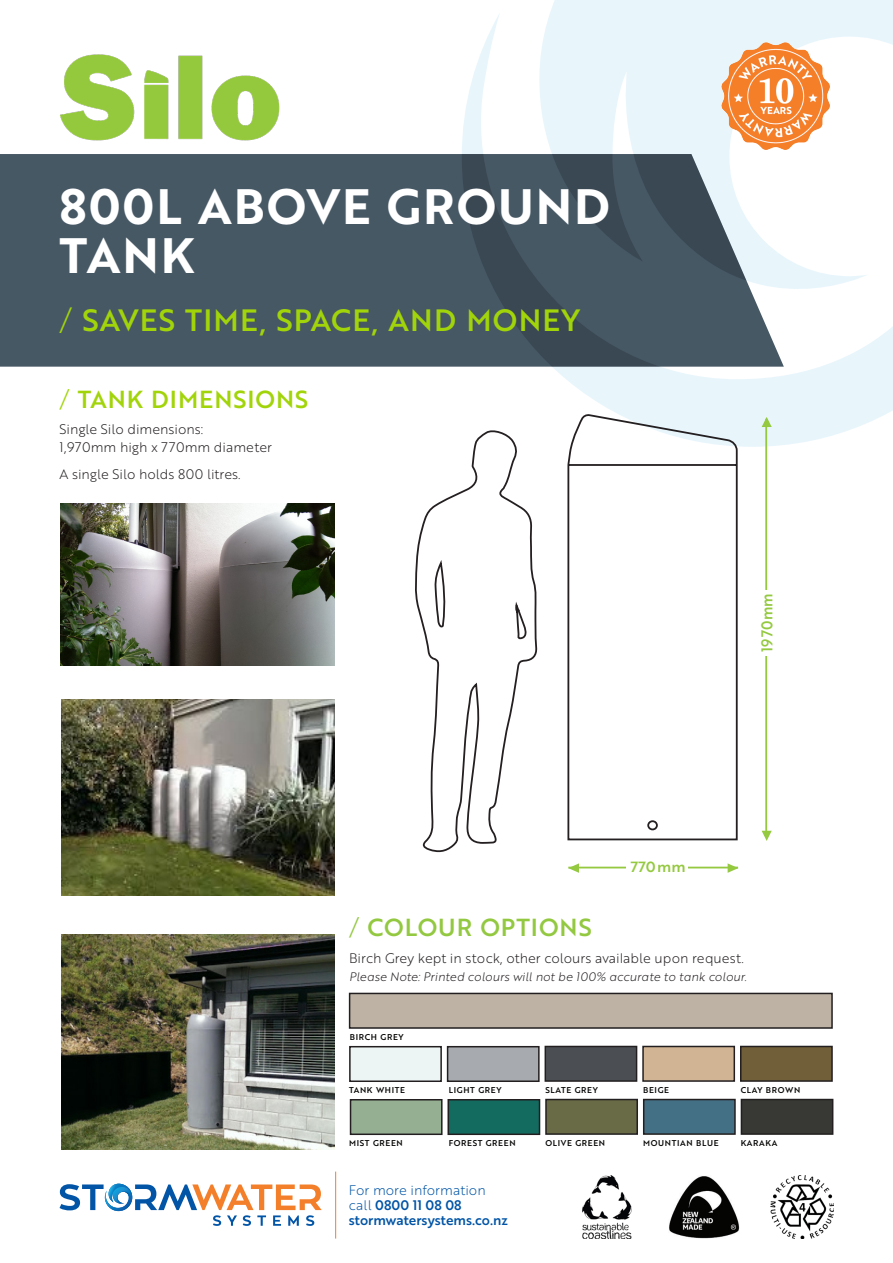
<style>
.page{position:relative;width:893px;height:1263px;background:#fff}
.page>*{position:absolute;margin:0;border:0;box-sizing:border-box;transform-origin:0 0}
.t1{font:48.3px/48.3px "Brother 1816 Bold";letter-spacing:.04em;color:#fff}
.t2{font:30px "Brother 1816 Medium";letter-spacing:.04em;color:#a2d40a}
.t3{font:24px "Brother 1816 Medium";letter-spacing:.04em;color:#a2d40a}
.t4{font:24px "Brother 1816 Medium";letter-spacing:.04em;color:#93c841}
.t5{font:15.3px "Brother 1816 Medium";color:#94c940;scale:.94 1}
.t6{font:14.4px "Brother 1816 Medium";color:#94c940;scale:1.06 1}
.t7{font:13.5px/18px "Brother 1816 Light";color:#231f20}
.t8{font:13.5px "Brother 1816 Medium";color:#0154a6}
.t9{font:13.5px "Brother 1816 Light";color:#0154a6}
.t10{font:12px "Brother 1816 Light Italic";color:#231f20}
.t11{font:8.25px "Brother 1816 Medium";letter-spacing:.08em;color:#040503}
.s1{font-family:"Brother 1816 Light"}
</style>
<div class="page">
<svg style="left:462px;top:0;width:431px;height:447px;fill:#e8f6fc"></svg>
<div style="left:0;top:154px;width:460px;height:213px;background:#475865"></div>
<svg style="left:460px;top:154px;width:324px;height:213px;background:#5c6a75"></svg>
<img style="left:716px;top:42px;width:117px;height:107px">
<svg style="left:60px;top:1184px;width:262px;height:42px"></svg>
<hr style="left:335px;top:1171px;width:1px;height:67px;background:#f47f2a">
<img style="left:60px;top:54px;width:220px;height:87px">
<hr style="left:568px;top:867px;width:170px;height:1px;background:#94c940">
<svg style="left:415px;top:412px;width:324px;height:441px"></svg>
<hr style="left:765px;top:419px;width:2px;height:413px;background:#94c940">
<svg style="left:762px;top:417px;width:10px;height:10px"></svg>
<svg style="left:762px;top:831px;width:10px;height:10px"></svg>
<svg style="left:728px;top:863px;width:10px;height:10px"></svg>
<svg style="left:568px;top:863px;width:11px;height:10px"></svg>
<div style="left:626px;top:859px;width:62px;height:18px;background:#fff"></div>
<div style="left:759px;top:590px;width:17px;height:65px;background:#fff"></div>
<div style="left:350px;top:1047px;width:91px;height:34px;background:#edf4f4"></div>
<div style="left:349px;top:1046px;width:93px;height:36px;border:2px solid #231f20"></div>
<div style="left:448px;top:1047px;width:91px;height:34px;background:#a7aaae"></div>
<div style="left:447px;top:1046px;width:93px;height:36px;border:2px solid #231f20"></div>
<div style="left:545px;top:1046px;width:92px;height:35px;background:#4b4f54"></div>
<div style="left:545px;top:1046px;width:92px;height:36px;border:2px solid #231f20"></div>
<div style="left:643px;top:1046px;width:91px;height:35px;background:#d1b494"></div>
<div style="left:642px;top:1046px;width:93px;height:36px;border:2px solid #231f20"></div>
<div style="left:351px;top:1100px;width:91px;height:34px;background:#95af93"></div>
<div style="left:350px;top:1099px;width:93px;height:36px;border:2px solid #231f20"></div>
<div style="left:448px;top:1100px;width:91px;height:34px;background:#136a5e"></div>
<div style="left:447px;top:1099px;width:93px;height:36px;border:2px solid #231f20"></div>
<div style="left:546px;top:1099px;width:91px;height:35px;background:#696b46"></div>
<div style="left:545px;top:1099px;width:93px;height:36px;border:2px solid #231f20"></div>
<div style="left:644px;top:1099px;width:91px;height:35px;background:#447086"></div>
<div style="left:643px;top:1099px;width:93px;height:36px;border:2px solid #231f20"></div>
<div style="left:741px;top:1099px;width:92px;height:35px;background:#383935"></div>
<div style="left:741px;top:1099px;width:92px;height:36px;border:2px solid #231f20"></div>
<div style="left:350px;top:993px;width:482px;height:35px;background:#bdb2a4"></div>
<div style="left:349px;top:993px;width:484px;height:36px;border:2px solid #231f20"></div>
<div style="left:741px;top:1046px;width:91px;height:35px;background:#705f39"></div>
<div style="left:740px;top:1046px;width:93px;height:36px;border:2px solid #231f20"></div>
<img style="left:61px;top:503px;width:273px;height:162px">
<img style="left:62px;top:699px;width:272px;height:197px">
<img style="left:62px;top:934px;width:272px;height:215px">
<img style="left:669px;top:1176px;width:71px;height:62px">
<img style="left:582px;top:1175px;width:50px;height:63px">
<img style="left:770px;top:1175px;width:63px;height:64px">
<p class="t1" style="left:60px;top:181px;width:552px">800L ABOVE GROUND<br>TANK</p>
<p class="t2" style="left:60px;top:297px;width:522px"><span class="s1">/</span> SAVES TIME, SPACE, AND MONEY</p>
<p class="t3" style="left:60px;top:381px;width:250px"><span class="s1">/</span> TANK DIMENSIONS</p>
<p class="t7" style="left:60px;top:420px;width:214px">Single Silo dimensions:<br>1,970mm high x 770mm diameter</p>
<p class="t7" style="left:60px;top:464px;width:183px">A single Silo holds 800 litres.</p>
<p class="t5" style="left:755px;top:651px;width:63px;rotate:-90deg">1970mm</p>
<p class="t6" style="left:631px;top:856px;width:53px">770mm</p>
<p class="t4" style="left:349px;top:909px;width:244px"><span class="s1">/</span> COLOUR OPTIONS</p>
<p class="t7" style="left:349px;top:948px;width:396px">Birch Grey kept in stock, other colours available upon request.</p>
<p class="t10" style="left:349px;top:968px;width:399px">Please Note: Printed colours will not be 100% accurate to tank colour.</p>
<p class="t11" style="left:350px;top:1031px;width:55px">BIRCH GREY</p>
<p class="t11" style="left:349px;top:1084px;width:58px">TANK WHITE</p>
<p class="t11" style="left:449px;top:1084px;width:54px">LIGHT GREY</p>
<p class="t11" style="left:545px;top:1084px;width:54px">SLATE GREY</p>
<p class="t11" style="left:741px;top:1084px;width:61px">CLAY BROWN</p>
<p class="t11" style="left:643px;top:1084px;width:27px">BEIGE</p>
<p class="t11" style="left:349px;top:1136px;width:55px">MIST GREEN</p>
<p class="t11" style="left:449px;top:1136px;width:68px">FOREST GREEN</p>
<p class="t11" style="left:545px;top:1136px;width:61px">OLIVE GREEN</p>
<p class="t11" style="left:643px;top:1136px;width:77px">MOUNTIAN BLUE</p>
<p class="t11" style="left:741px;top:1136px;width:38px">KARAKA</p>
<p class="t9" style="left:349px;top:1180px;width:138px">For more information</p>
<p class="t8" style="left:349px;top:1195px;width:114px"><span class="s1">call</span> 0800 11 08 08</p>
<p class="t8" style="left:349px;top:1210px;width:160px">stormwatersystems.co.nz</p>
</div>
